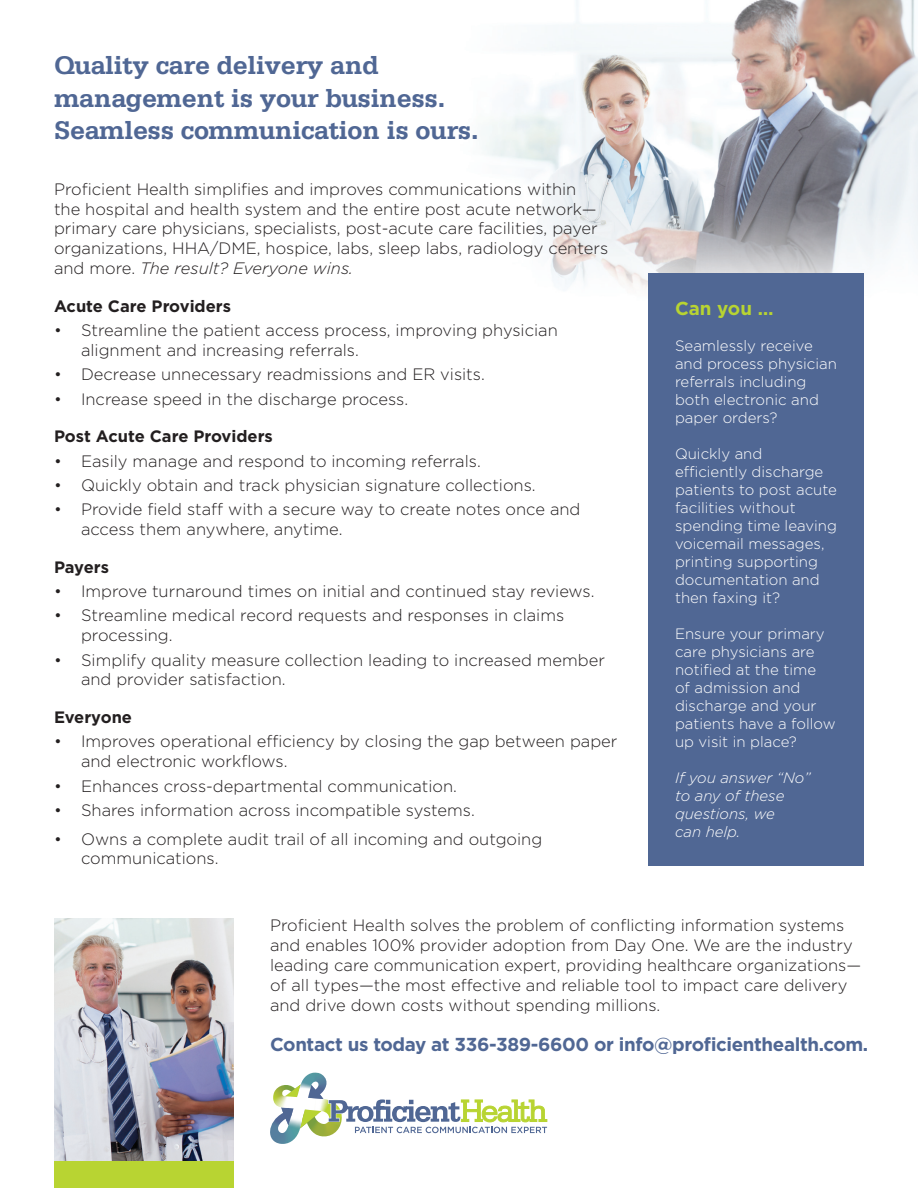
<style>
.page{position:relative;width:918px;height:1188px;background:#fff}
.page>*{position:absolute;margin:0;border:0;box-sizing:border-box;transform-origin:0 0}
.t1{font:700 27px/32.4px "Serifa";letter-spacing:-.015em;color:#506794}
.t2{font:700 18.75px "Gotham";letter-spacing:-.02em;color:#506794}
.t3{font:700 18.75px "Gotham";color:#b8d432}
.t4{font:300 16.5px/19.8px "Gotham";color:#231f20}
.t5{font:700 16.5px "Gotham";color:#231f20}
.t6{font:300 15px/18px "Gotham";color:#fff}
.t7{font:italic 300 15px/18px "Gotham";color:#fff}
.s1{font-style:italic}
</style>
<div class="page">
<img style="left:483px;top:0;width:435px;height:289px">
<div style="left:648px;top:274px;width:216px;height:592px;background:#506794"></div>
<img style="left:314px;top:1133px;width:20px;height:4px">
<img style="left:270px;top:1114px;width:29px;height:30px">
<img style="left:273px;top:1086px;width:8px;height:21px">
<img style="left:301px;top:1073px;width:26px;height:11px">
<svg style="left:281px;top:1084px;width:266px;height:49px"></svg>
<div style="left:54px;top:1152px;width:180px;height:36px;background:#b8d432"></div>
<img style="left:54px;top:918px;width:180px;height:243px">
<p class="t1" style="left:54px;top:49px;width:426px">Quality care delivery and management is your business.<br>Seamless communication is ours.</p>
<p class="t4" style="left:54px;top:179px;width:556px">Proficient Health simplifies and improves communications within<br>the hospital and health system and the entire post acute network— primary care physicians, specialists, post-acute care facilities, payer organizations, HHA/DME, hospice, labs, sleep labs, radiology centers and more. <span class="s1">The result? Everyone wins.</span></p>
<p class="t5" style="left:54px;top:295px;width:179px">Acute Care Providers</p>
<p class="t4" style="left:81px;top:320px;width:478px;text-indent:-27px">• Streamline the patient access process, improving physician alignment and increasing referrals.</p>
<p class="t4" style="left:54px;top:364px;width:432px">• Decrease unnecessary readmissions and ER visits.</p>
<p class="t4" style="left:54px;top:388px;width:356px">• Increase speed in the discharge process.</p>
<p class="t5" style="left:54px;top:426px;width:220px">Post Acute Care Providers</p>
<p class="t4" style="left:54px;top:450px;width:428px">• Easily manage and respond to incoming referrals.</p>
<p class="t4" style="left:54px;top:475px;width:483px">• Quickly obtain and track physician signature collections.</p>
<p class="t4" style="left:81px;top:499px;width:501px;text-indent:-27px">• Provide field staff with a secure way to create notes once and access them anywhere, anytime.</p>
<p class="t5" style="left:54px;top:556px;width:56px">Payers</p>
<p class="t4" style="left:54px;top:581px;width:542px">• Improve turnaround times on initial and continued stay reviews.</p>
<p class="t4" style="left:81px;top:605px;width:485px;text-indent:-27px">• Streamline medical record requests and responses in claims processing.</p>
<p class="t4" style="left:81px;top:649px;width:526px;text-indent:-27px">• Simplify quality measure collection leading to increased member and provider satisfaction.</p>
<p class="t5" style="left:54px;top:706px;width:80px">Everyone</p>
<p class="t4" style="left:81px;top:731px;width:538px;text-indent:-27px">• Improves operational efficiency by closing the gap between paper and electronic workflows.</p>
<p class="t4" style="left:54px;top:775px;width:405px">• Enhances cross-departmental communication.</p>
<p class="t4" style="left:54px;top:800px;width:422px">• Shares information across incompatible systems.</p>
<p class="t4" style="left:81px;top:828px;width:463px;text-indent:-27px">• Owns a complete audit trail of all incoming and outgoing communications.</p>
<p class="t3" style="left:675px;top:296px;width:100px">Can you …</p>
<p class="t6" style="left:675px;top:336px;width:163px">Seamlessly receive and process physician referrals including both electronic and paper orders?</p>
<p class="t6" style="left:675px;top:444px;width:164px">Quickly and efficiently discharge patients to post acute facilities without spending time leaving voicemail messages, printing supporting documentation and then faxing it?</p>
<p class="t6" style="left:675px;top:624px;width:162px">Ensure your primary care physicians are notified at the time<br>of admission and discharge and your patients have a follow up visit in place?</p>
<p class="t7" style="left:675px;top:768px;width:137px">If you answer “No” to any of these questions, we<br>can help.</p>
<p class="t4" style="left:270px;top:915px;width:593px">Proficient Health solves the problem of conflicting information systems and enables 100% provider adoption from Day One. We are the industry leading care communication expert, providing healthcare organizations— of all types—the most effective and reliable tool to impact care delivery and drive down costs without spending millions.</p>
<p class="t2" style="left:270px;top:1032px;width:600px">Contact us today at 336-389-6600 or info@proficienthealth.com.</p>
</div>
